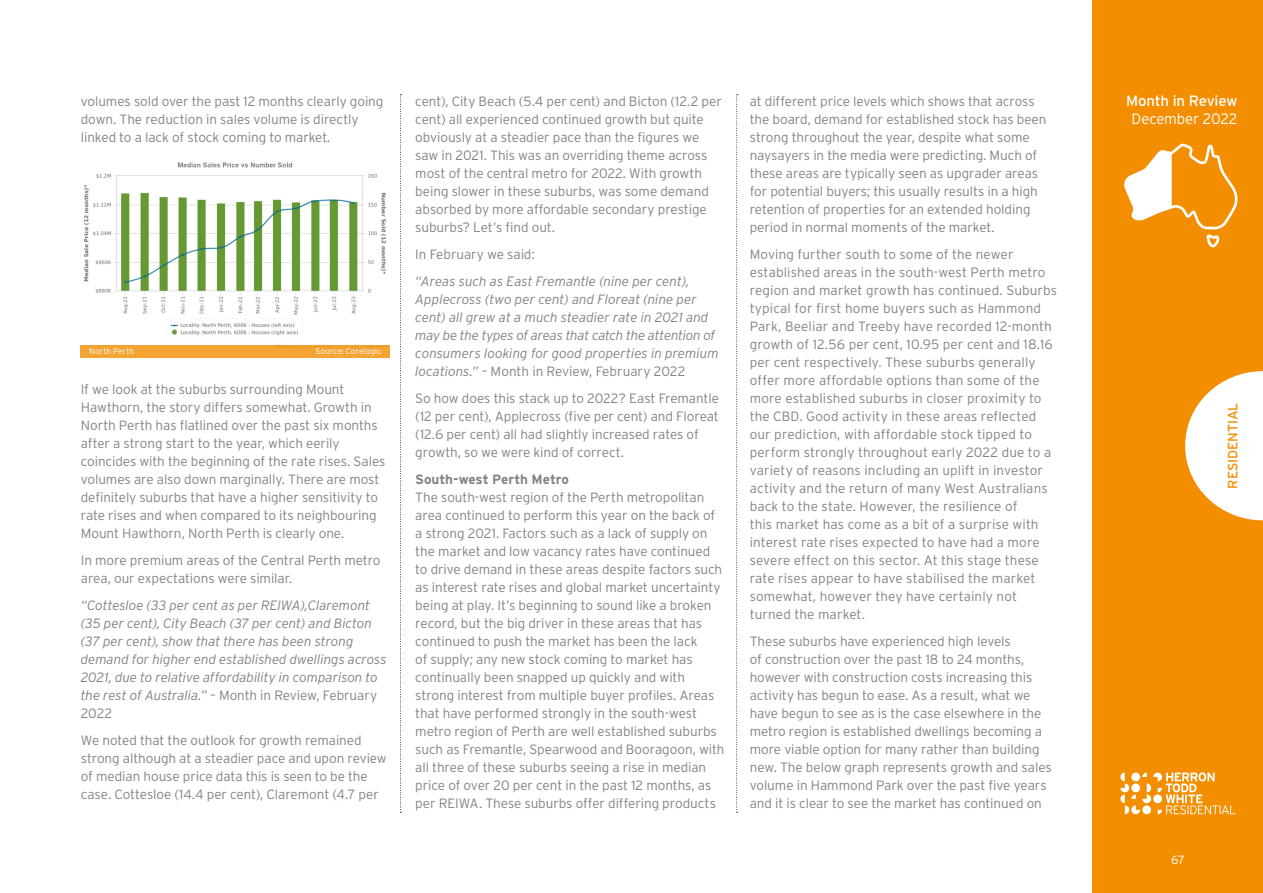
<style>
.page{position:relative;width:1263px;height:893px;background:#fff}
.page>*{position:absolute;margin:0;border:0;box-sizing:border-box;transform-origin:0 0}
.t1{font:15px "Interstate";letter-spacing:-.015em;color:#fff}
.t2{font:300 15px "Interstate";letter-spacing:-.01em;color:#fff}
.Body_Text{font:300 13.5px/18px "Interstate";letter-spacing:-.005em;color:#80838a}
.Body_Text-2{font:italic 300 13.5px/18px "Interstate";letter-spacing:-.005em;color:#80838a}
.Sub_Subhead{font:700 13.5px "Interstate";letter-spacing:-.01em;color:#80838a}
.t3{font:13.5px "Interstate";letter-spacing:-.01em;color:#f28e00}
.t4{font:300 12px "Interstate";color:#fff}
.t5{font:300 8.25px "Interstate";letter-spacing:.01em;color:#fff}
.s1{font-style:normal}
</style>
<div class="page">
<div style="left:1093px;top:0;width:170px;height:893px;background:#f28e00"></div>
<svg style="left:1185px;top:371px;width:78px;height:149px"></svg>
<svg style="left:1120px;top:772px;width:115px;height:42px"></svg>
<svg style="left:400px;top:94px;width:1px;height:719px"></svg>
<svg style="left:736px;top:94px;width:2px;height:719px"></svg>
<img style="left:84px;top:162px;width:304px;height:183px">
<div style="left:81px;top:345px;width:309px;height:13px;background:#f4a433"></div>
<svg style="left:1124px;top:144px;width:114px;height:103px"></svg>
<p class="Body_Text" style="left:81px;top:92px;width:304px">volumes sold over the past 12 months clearly going down. The reduction in sales volume is directly linked to a lack of stock coming to market.</p>
<p class="t5" style="left:89px;top:347px;width:46px">North Perth</p>
<p class="t5" style="left:315px;top:347px;width:67px">Source: Corelogic</p>
<p class="Body_Text" style="left:81px;top:380px;width:306px">If we look at the suburbs surrounding Mount Hawthorn, the story differs somewhat. Growth in North Perth has flatlined over the past six months after a strong start to the year, which eerily coincides with the beginning of the rate rises. Sales volumes are also down marginally. There are most definitely suburbs that have a higher sensitivity to rate rises and when compared to its neighbouring Mount Hawthorn, North Perth is clearly one.</p>
<p class="Body_Text" style="left:81px;top:551px;width:301px">In more premium areas of the Central Perth metro area, our expectations were similar.</p>
<p class="Body_Text-2" style="left:81px;top:596px;width:307px">“Cottesloe (33 per cent as per REIWA),Claremont (35 per cent), City Beach (37 per cent) and Bicton (37 per cent), show that there has been strong demand for higher end established dwellings across 2021, due to relative affordability in comparison to the rest of Australia.” <span class="s1">– Month in Review, February 2022</span></p>
<p class="Body_Text" style="left:81px;top:731px;width:307px">We noted that the outlook for growth remained strong although at a steadier pace and upon review of median house price data this is seen to be the case. Cottesloe (14.4 per cent), Claremont (4.7 per</p>
<p class="Body_Text" style="left:415px;top:92px;width:308px">cent), City Beach (5.4 per cent) and Bicton (12.2 per cent) all experienced continued growth but quite obviously at a steadier pace than the figures we saw in 2021. This was an overriding theme across most of the central metro for 2022. With growth being slower in these suburbs, was some demand absorbed by more affordable secondary prestige suburbs? Let’s find out.</p>
<p class="Body_Text" style="left:415px;top:245px;width:121px">In February we said:</p>
<p class="Body_Text-2" style="left:415px;top:272px;width:305px">“Areas such as East Fremantle (nine per cent), Applecross (two per cent) and Floreat (nine per cent) all grew at a much steadier rate in 2021 and may be the types of areas that catch the attention of consumers looking for good properties in premium locations.” <span class="s1">– Month in Review, February 2022</span></p>
<p class="Body_Text" style="left:415px;top:389px;width:305px">So how does this stack up to 2022? East Fremantle (12 per cent), Applecross (five per cent) and Floreat (12.6 per cent) all had slightly increased rates of growth, so we were kind of correct.</p>
<p class="Sub_Subhead" style="left:415px;top:471px;width:155px">South-west Perth Metro</p>
<p class="Body_Text" style="left:415px;top:488px;width:311px">The south-west region of the Perth metropolitan area continued to perform this year on the back of a strong 2021. Factors such as a lack of supply on the market and low vacancy rates have continued to drive demand in these areas despite factors such as interest rate rises and global market uncertainty being at play. It’s beginning to sound like a broken record, but the big driver in these areas that has continued to push the market has been the lack<br>of supply; any new stock coming to market has continually been snapped up quickly and with strong interest from multiple buyer profiles. Areas that have performed strongly in the south-west metro region of Perth are well established suburbs such as Fremantle, Spearwood and Booragoon, with all three of these suburbs seeing a rise in median price of over 20 per cent in the past 12 months, as per REIWA. These suburbs offer differing products</p>
<p class="Body_Text" style="left:750px;top:92px;width:298px">at different price levels which shows that across the board, demand for established stock has been strong throughout the year, despite what some naysayers in the media were predicting. Much of these areas are typically seen as upgrader areas for potential buyers; this usually results in a high retention of properties for an extended holding period in normal moments of the market.</p>
<p class="Body_Text" style="left:750px;top:245px;width:309px">Moving further south to some of the newer established areas in the south-west Perth metro region and market growth has continued. Suburbs typical for first home buyers such as Hammond Park, Beeliar and Treeby have recorded 12-month growth of 12.56 per cent, 10.95 per cent and 18.16 per cent respectively. These suburbs generally offer more affordable options than some of the more established suburbs in closer proximity to the CBD. Good activity in these areas reflected our prediction, with affordable stock tipped to perform strongly throughout early 2022 due to a variety of reasons including an uplift in investor activity and the return of many West Australians back to the state. However, the resilience of<br>this market has come as a bit of a surprise with interest rate rises expected to have had a more severe effect on this sector. At this stage these rate rises appear to have stabilised the market somewhat, however they have certainly not turned the market.</p>
<p class="Body_Text" style="left:750px;top:632px;width:304px">These suburbs have experienced high levels<br>of construction over the past 18 to 24 months, however with construction costs increasing this activity has begun to ease. As a result, what we have begun to see as is the case elsewhere in the metro region is established dwellings becoming a more viable option for many rather than building new. The below graph represents growth and sales volume in Hammond Park over the past five years and it is clear to see the market has continued on</p>
<p class="t1" style="left:1126px;top:92px;width:113px">Month in Review</p>
<p class="t2" style="left:1131px;top:110px;width:107px">December 2022</p>
<p class="t3" style="left:1225px;top:489px;width:87px;rotate:-90deg">RESIDENTIAL</p>
<p class="t4" style="left:1171px;top:853px;width:15px">67</p>
</div>
